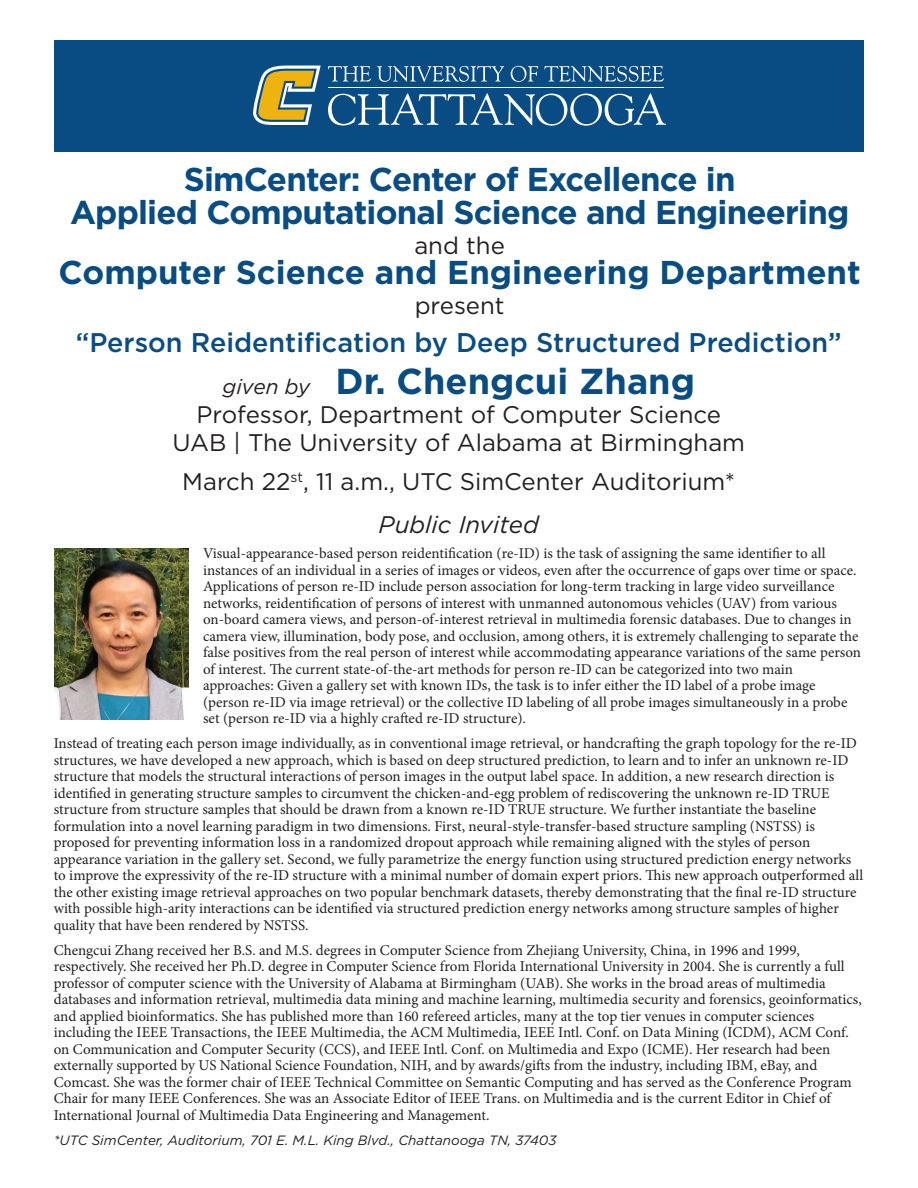
<style>
.page{position:relative;width:918px;height:1188px;background:#fff}
.page>*{position:absolute;margin:0;border:0;box-sizing:border-box;transform-origin:0 0}
.t1{font:700 36px "Gotham";color:#084c83}
.t2{font:700 33px "Gotham";letter-spacing:-.025em;color:#084c83}
.t3{font:700 33px "Gotham";color:#084c83}
.t4{font:500 27px "Gotham";color:#084c83}
.t5{font:24px "Gotham";color:#231f20}
.t6{font:italic 24px "Gotham";color:#231f20}
.t7{font:15px/16.5px "Minion Pro";color:#231f20}
.t8{font:italic 13.5px "Gotham";color:#231f20}
.s1{font-weight:400;font-style:italic;font-size:21px;color:#231f20}
</style>
<div class="page">
<div style="left:54px;top:40px;width:810px;height:111px;background:#084c83"></div>
<svg style="left:328px;top:93px;width:338px;height:33px"></svg>
<svg style="left:328px;top:66px;width:43px;height:16px"></svg>
<svg style="left:377px;top:66px;width:127px;height:16px"></svg>
<svg style="left:511px;top:66px;width:27px;height:16px"></svg>
<svg style="left:544px;top:66px;width:120px;height:16px"></svg>
<hr style="left:328px;top:88px;width:336px;height:1px;background:#fff">
<svg style="left:253px;top:66px;width:68px;height:59px"></svg>
<img style="left:54px;top:548px;width:135px;height:171px">
<p class="t2" style="left:184px;top:157px;width:553px">SimCenter: Center of Excellence in</p>
<p class="t2" style="left:70px;top:190px;width:781px">Applied Computational Science and Engineering</p>
<p class="t5" style="left:414px;top:230px;width:92px">and the</p>
<p class="t3" style="left:59px;top:250px;width:804px">Computer Science and Engineering Department</p>
<p class="t5" style="left:415px;top:290px;width:91px">present</p>
<p class="t4" style="left:76px;top:325px;width:767px">“Person Reidentification by Deep Structured Prediction”</p>
<p class="t1" style="left:223px;top:358px;width:474px"><span class="s1">given by</span> Dr. Chengcui Zhang</p>
<p class="t5" style="left:196px;top:399px;width:526px">Professor, Department of Computer Science</p>
<p class="t5" style="left:172px;top:427px;width:574px">UAB | The University of Alabama at Birmingham</p>
<p class="t5" style="left:182px;top:466px;width:555px">March 22<sup>st</sup>, 11 a.m., UTC SimCenter Auditorium*</p>
<p class="t6" style="left:379px;top:509px;width:162px">Public Invited</p>
<p class="t7" style="left:203px;top:545px;width:660px">Visual-appearance-based person reidentification (re-ID) is the task of assigning the same identifier to all instances of an individual in a series of images or videos, even after the occurrence of gaps over time or space.<br>Applications of person re-ID include person association for long-term tracking in large video surveillance networks, reidentification of persons of interest with unmanned autonomous vehicles (UAV) from various on-board camera views, and person-of-interest retrieval in multimedia forensic databases. Due to changes in camera view, illumination, body pose, and occlusion, among others, it is extremely challenging to separate the false positives from the real person of interest while accommodating appearance variations of the same person of interest. The current state-of-the-art methods for person re-ID can be categorized into two main approaches: Given a gallery set with known IDs, the task is to infer either the ID label of a probe image (person re-ID via image retrieval) or the collective ID labeling of all probe images simultaneously in a probe set (person re-ID via a highly crafted re-ID structure).</p>
<p class="t7" style="left:54px;top:735px;width:811px">Instead of treating each person image individually, as in conventional image retrieval, or handcrafting the graph topology for the re-ID structures, we have developed a new approach, which is based on deep structured prediction, to learn and to infer an unknown re-ID structure that models the structural interactions of person images in the output label space. In addition, a new research direction is identified in generating structure samples to circumvent the chicken-and-egg problem of rediscovering the unknown re-ID TRUE structure from structure samples that should be drawn from a known re-ID TRUE structure. We further instantiate the baseline formulation into a novel learning paradigm in two dimensions. First, neural-style-transfer-based structure sampling (NSTSS) is proposed for preventing information loss in a randomized dropout approach while remaining aligned with the styles of person appearance variation in the gallery set. Second, we fully parametrize the energy function using structured prediction energy networks to improve the expressivity of the re-ID structure with a minimal number of domain expert priors. This new approach outperformed all the other existing image retrieval approaches on two popular benchmark datasets, thereby demonstrating that the final re-ID structure with possible high-arity interactions can be identified via structured prediction energy networks among structure samples of higher quality that have been rendered by NSTSS.</p>
<p class="t7" style="left:54px;top:942px;width:810px">Chengcui Zhang received her B.S. and M.S. degrees in Computer Science from Zhejiang University, China, in 1996 and 1999, respectively. She received her Ph.D. degree in Computer Science from Florida International University in 2004. She is currently a full professor of computer science with the University of Alabama at Birmingham (UAB). She works in the broad areas of multimedia databases and information retrieval, multimedia data mining and machine learning, multimedia security and forensics, geoinformatics, and applied bioinformatics. She has published more than 160 refereed articles, many at the top tier venues in computer sciences including the IEEE Transactions, the IEEE Multimedia, the ACM Multimedia, IEEE Intl. Conf. on Data Mining (ICDM), ACM Conf. on Communication and Computer Security (CCS), and IEEE Intl. Conf. on Multimedia and Expo (ICME). Her research had been externally supported by US National Science Foundation, NIH, and by awards/gifts from the industry, including IBM, eBay, and Comcast. She was the former chair of IEEE Technical Committee on Semantic Computing and has served as the Conference Program Chair for many IEEE Conferences. She was an Associate Editor of IEEE Trans. on Multimedia and is the current Editor in Chief of International Journal of Multimedia Data Engineering and Management.</p>
<p class="t8" style="left:54px;top:1132px;width:504px">*UTC SimCenter, Auditorium, 701 E. M.L. King Blvd., Chattanooga TN, 37403</p>
</div>
